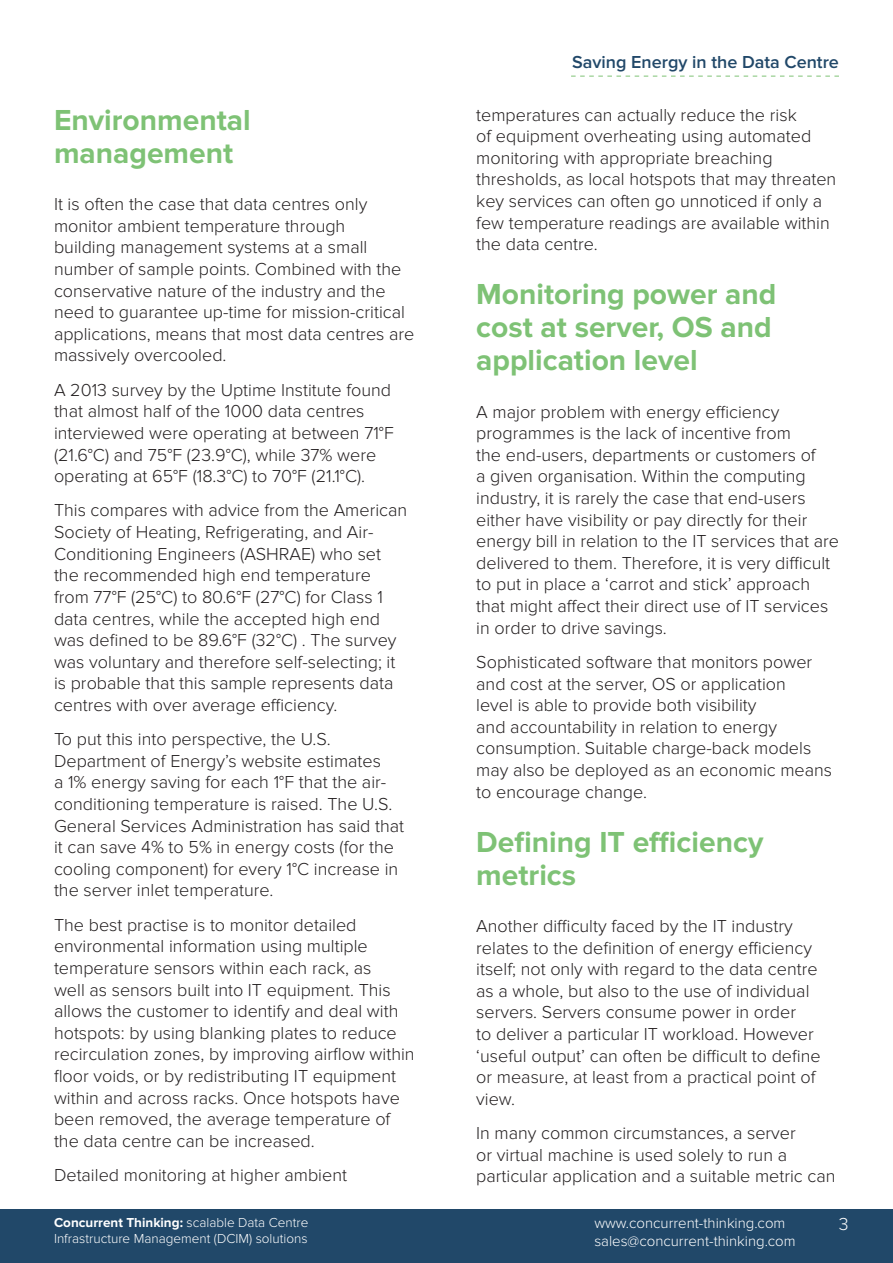
<style>
.page{position:relative;width:893px;height:1263px;background:#fff}
.page>*{position:absolute;margin:0;border:0;box-sizing:border-box;transform-origin:0 0}
.CT_headings{font:700 30px/33px "Proxima Nova";color:#7ec275}
.CT_body{font:300 18px/21.6px "Proxima Nova";color:#231f20}
.t1{font:600 18px "Proxima Nova";color:#214869}
.t2{font:300 18px "Proxima Nova";color:#fff}
.t3{font:300 15px "Proxima Nova";color:#fff}
.t4{font:300 13.5px/16.2px "Proxima Nova";color:#fff}
.s1{font-weight:700}
</style>
<div class="page">
<div style="left:0;top:1209px;width:893px;height:54px;background:#214869"></div>
<svg style="left:571px;top:76px;width:268px;height:1px"></svg>
<p class="CT_headings" style="left:54px;top:104px;width:198px">Environmental management</p>
<p class="CT_body" style="left:54px;top:194px;width:362px">It is often the case that data centres only monitor ambient temperature through<br>building management systems at a small number of sample points. Combined with the conservative nature of the industry and the need to guarantee up-time for mission-critical applications, means that most data centres are massively overcooled.</p>
<p class="CT_body" style="left:54px;top:379px;width:341px">A 2013 survey by the Uptime Institute found that almost half of the 1000 data centres interviewed were operating at between 71°F (21.6°C) and 75°F (23.9°C), while 37% were operating at 65°F (18.3°C) to 70°F (21.1°C).</p>
<p class="CT_body" style="left:54px;top:500px;width:355px">This compares with advice from the American Society of Heating, Refrigerating, and Air-Conditioning Engineers (ASHRAE) who set the recommended high end temperature from 77°F (25°C) to 80.6°F (27°C) for Class 1 data centres, while the accepted high end was defined to be 89.6°F (32°C) . The survey was voluntary and therefore self-selecting; it is probable that this sample represents data centres with over average efficiency.</p>
<p class="CT_body" style="left:54px;top:729px;width:352px">To put this into perspective, the U.S.<br>Department of Energy’s website estimates<br>a 1% energy saving for each 1°F that the air&shy;conditioning temperature is raised. The U.S.<br>General Services Administration has said that it can save 4% to 5% in energy costs (for the cooling component) for every 1°C increase in the server inlet temperature.</p>
<p class="CT_body" style="left:54px;top:914px;width:362px">The best practise is to monitor detailed environmental information using multiple temperature sensors within each rack, as<br>well as sensors built into IT equipment. This allows the customer to identify and deal with hotspots: by using blanking plates to reduce recirculation zones, by improving airflow within floor voids, or by redistributing IT equipment within and across racks. Once hotspots have been removed, the average temperature of the data centre can be increased.</p>
<p class="CT_body" style="left:54px;top:1165px;width:295px">Detailed monitoring at higher ambient</p>
<p class="t1" style="left:572px;top:52px;width:268px">Saving Energy in the Data Centre</p>
<p class="CT_body" style="left:476px;top:104px;width:362px">temperatures can actually reduce the risk<br>of equipment overheating using automated monitoring with appropriate breaching thresholds, as local hotspots that may threaten key services can often go unnoticed if only a few temperature readings are available within the data centre.</p>
<p class="CT_headings" style="left:476px;top:279px;width:302px">Monitoring power and cost at server, OS and application level</p>
<p class="CT_body" style="left:476px;top:401px;width:364px">A major problem with energy efficiency programmes is the lack of incentive from<br>the end-users, departments or customers of<br>a given organisation. Within the computing industry, it is rarely the case that end-users either have visibility or pay directly for their energy bill in relation to the IT services that are delivered to them. Therefore, it is very difficult to put in place a ‘carrot and stick’ approach that might affect their direct use of IT services in order to drive savings.</p>
<p class="CT_body" style="left:476px;top:651px;width:357px">Sophisticated software that monitors power and cost at the server, OS or application<br>level is able to provide both visibility<br>and accountability in relation to energy consumption. Suitable charge-back models may also be deployed as an economic means to encourage change.</p>
<p class="CT_headings" style="left:476px;top:826px;width:289px">Defining IT efficiency metrics</p>
<p class="CT_body" style="left:476px;top:915px;width:346px">Another difficulty faced by the IT industry relates to the definition of energy efficiency itself; not only with regard to the data centre as a whole, but also to the use of individual servers. Servers consume power in order<br>to deliver a particular IT workload. However ‘useful output’ can often be difficult to define or measure, at least from a practical point of view.</p>
<p class="CT_body" style="left:476px;top:1122px;width:361px">In many common circumstances, a server<br>or virtual machine is used solely to run a particular application and a suitable metric can</p>
<p class="t4" style="left:54px;top:1214px;width:256px"><span class="s1">Concurrent Thinking:</span> scalable Data Centre<br>Infrastructure Management (DCIM) solutions</p>
<p class="t3" style="left:594px;top:1214px;width:193px">www.concurrent-thinking.com</p>
<p class="t2" style="left:839px;top:1214px;width:11px">3</p>
<p class="t3" style="left:594px;top:1232px;width:203px">sales@concurrent-thinking.com</p>
</div>
